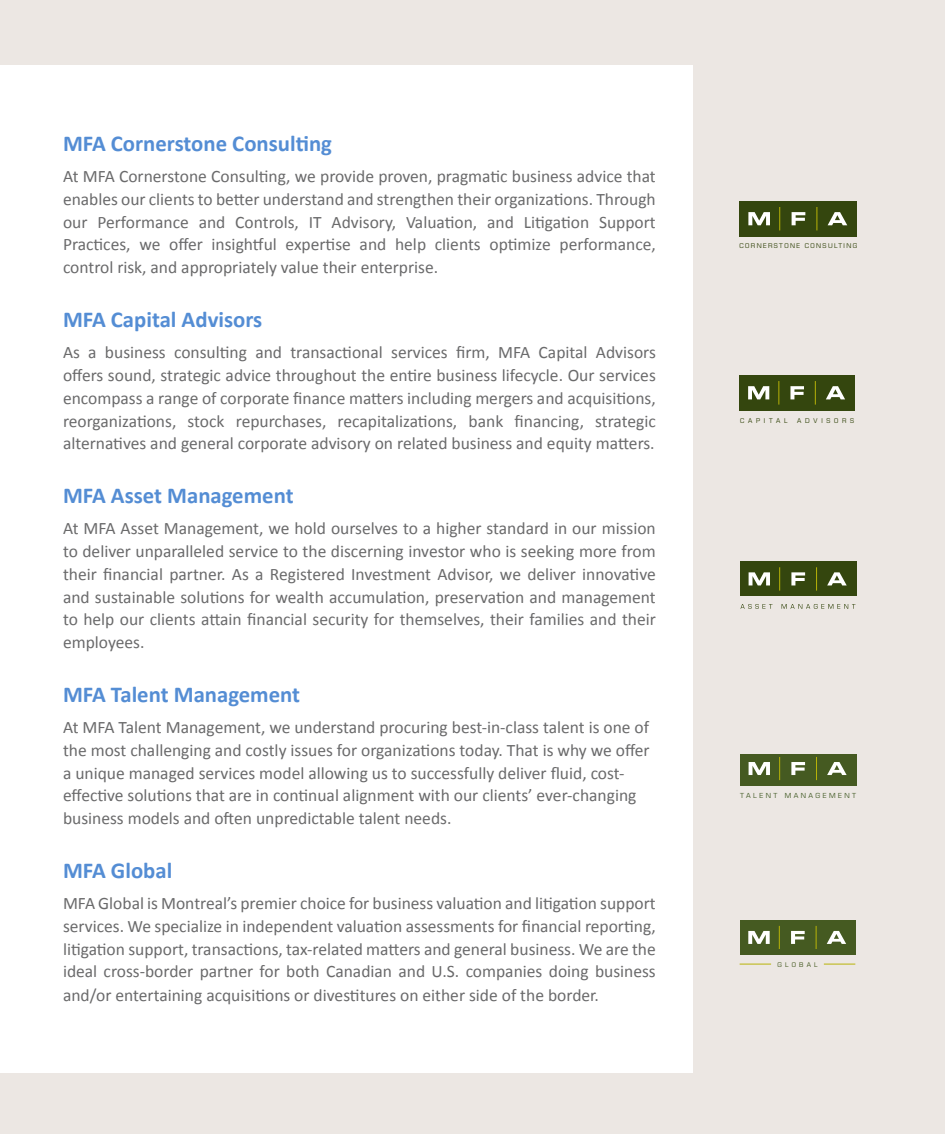
<style>
.page{position:relative;width:945px;height:1134px;background:#ece7e3}
.page>*{position:absolute;margin:0;border:0;box-sizing:border-box;transform-origin:0 0}
.t1{font:700 22.75px "Calibri";color:#548dd4}
.t2{font:17.5px/22.8px "Calibri";color:#6a6a6b;text-align:justify}
.t3{font:6.83px "Eurostile";letter-spacing:.36em;color:#475f2b}
.t4{font:6.3px "Eurostile";letter-spacing:.22em;color:#34460e}
.t5{font:6.3px "Eurostile";letter-spacing:.6em;color:#34460e}
.t6{font:6.3px "Eurostile";letter-spacing:.505em;color:#455a21}
</style>
<div class="page">
<div style="left:0;top:65px;width:692px;height:1008px;background:#fff"></div>
<div style="left:740px;top:375px;width:115px;height:35px;background:#34460e"></div>
<svg style="left:748px;top:386px;width:21px;height:13px"></svg>
<svg style="left:790px;top:386px;width:14px;height:13px"></svg>
<svg style="left:826px;top:386px;width:19px;height:13px"></svg>
<svg style="left:815px;top:381px;width:1px;height:24px"></svg>
<svg style="left:778px;top:381px;width:1px;height:24px"></svg>
<div style="left:740px;top:201px;width:117px;height:35px;background:#34460e"></div>
<svg style="left:748px;top:212px;width:22px;height:13px"></svg>
<svg style="left:792px;top:212px;width:13px;height:13px"></svg>
<svg style="left:828px;top:212px;width:19px;height:13px"></svg>
<svg style="left:816px;top:207px;width:1px;height:23px"></svg>
<svg style="left:779px;top:207px;width:1px;height:23px"></svg>
<div style="left:740px;top:561px;width:116px;height:35px;background:#34460e"></div>
<svg style="left:749px;top:572px;width:21px;height:13px"></svg>
<svg style="left:791px;top:572px;width:14px;height:13px"></svg>
<svg style="left:827px;top:572px;width:20px;height:13px"></svg>
<svg style="left:816px;top:567px;width:1px;height:24px"></svg>
<svg style="left:779px;top:567px;width:1px;height:24px"></svg>
<svg style="left:740px;top:604px;width:33px;height:5px"></svg>
<svg style="left:782px;top:604px;width:74px;height:5px"></svg>
<div style="left:740px;top:754px;width:116px;height:32px;background:#455a21"></div>
<svg style="left:749px;top:762px;width:21px;height:13px"></svg>
<svg style="left:791px;top:762px;width:14px;height:13px"></svg>
<svg style="left:827px;top:762px;width:20px;height:13px"></svg>
<svg style="left:816px;top:757px;width:1px;height:23px"></svg>
<svg style="left:779px;top:757px;width:1px;height:23px"></svg>
<div style="left:740px;top:920px;width:116px;height:35px;background:#455a21"></div>
<svg style="left:748px;top:931px;width:22px;height:13px"></svg>
<svg style="left:791px;top:931px;width:14px;height:13px"></svg>
<svg style="left:827px;top:931px;width:19px;height:13px"></svg>
<svg style="left:816px;top:926px;width:1px;height:23px"></svg>
<svg style="left:779px;top:926px;width:1px;height:23px"></svg>
<hr style="left:740px;top:964px;width:31px;height:1px;background:#b8b308">
<hr style="left:824px;top:964px;width:31px;height:1px;background:#b8b308">
<h1 class="t1" style="left:63px;top:129px;width:271px">MFA Cornerstone Consulting</h1>
<p class="t2" style="left:63px;top:165px;width:594px">At MFA Cornerstone Consulting, we provide proven, pragmatic business advice that enables our clients to better understand and strengthen their organizations. Through our Performance and Controls, IT Advisory, Valuation, and Litigation Support Practices, we offer insightful expertise and help clients optimize performance, control risk, and appropriately value their enterprise.</p>
<h1 class="t1" style="left:63px;top:305px;width:201px">MFA Capital Advisors</h1>
<p class="t2" style="left:63px;top:341px;width:594px">As a business consulting and transactional services firm, MFA Capital Advisors offers sound, strategic advice throughout the entire business lifecycle. Our services encompass a range of corporate finance matters including mergers and acquisitions, reorganizations, stock repurchases, recapitalizations, bank financing, strategic alternatives and general corporate advisory on related business and equity matters.</p>
<h1 class="t1" style="left:63px;top:481px;width:232px">MFA Asset Management</h1>
<p class="t2" style="left:63px;top:517px;width:594px">At MFA Asset Management, we hold ourselves to a higher standard in our mission to deliver unparalleled service to the discerning investor who is seeking more from their financial partner. As a Registered Investment Advisor, we deliver innovative and sustainable solutions for wealth accumulation, preservation and management to help our clients attain financial security for themselves, their families and their employees.</p>
<h1 class="t1" style="left:63px;top:680px;width:239px">MFA Talent Management</h1>
<p class="t2" style="left:63px;top:716px;width:588px;text-align:left">At MFA Talent Management, we understand procuring best-in-class talent is one of the most challenging and costly issues for organizations today. That is why we offer a unique managed services model allowing us to successfully deliver fluid, cost&shy;effective solutions that are in continual alignment with our clients’ ever-changing business models and often unpredictable talent needs.</p>
<h1 class="t1" style="left:63px;top:856px;width:111px">MFA Global</h1>
<p class="t2" style="left:63px;top:892px;width:594px">MFA Global is Montreal’s premier choice for business valuation and litigation support services. We specialize in independent valuation assessments for financial reporting, litigation support, transactions, tax-related matters and general business. We are the ideal cross-border partner for both Canadian and U.S. companies doing business and/or entertaining acquisitions or divestitures on either side of the border.</p>
<p class="t4" style="left:740px;top:242px;width:119px">CORNERSTONE CONSULTING</p>
<p class="t5" style="left:740px;top:417px;width:49px">CAPITAL</p>
<p class="t5" style="left:797px;top:417px;width:58px">ADVISORS</p>
<p class="t3" style="left:740px;top:791px;width:117px">TALENT MANAGEMENT</p>
<p class="t6" style="left:778px;top:961px;width:42px">GLOBAL</p>
</div>
